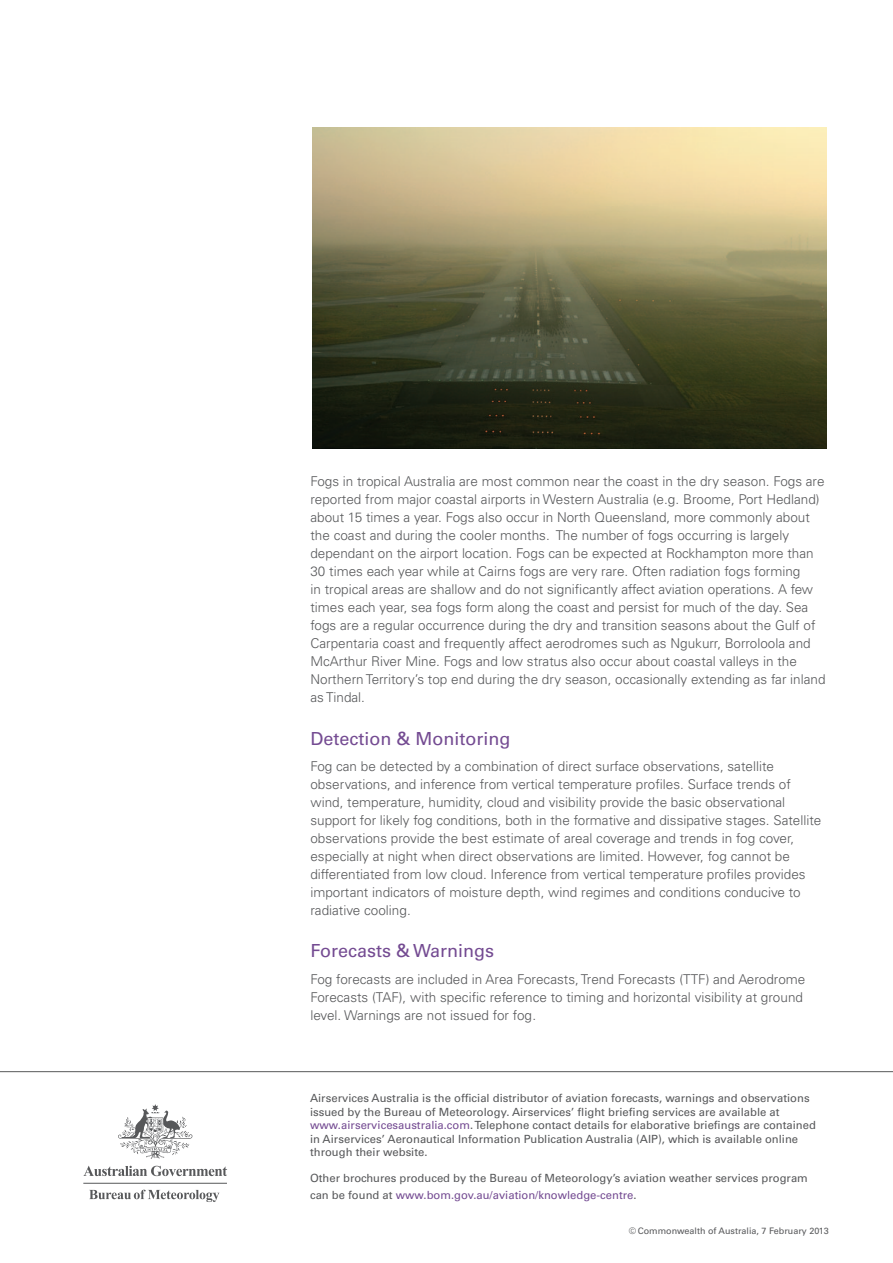
<style>
.page{position:relative;width:893px;height:1263px;background:#fff}
.page>*{position:absolute;margin:0;border:0;box-sizing:border-box;transform-origin:0 0}
.Paragraph_Header{font:500 18px "Univers CE";color:#744b92}
.Paragraph_Text{font:300 13.5px/18px "Univers";color:#57585a}
.t1{font:500 11.25px/13.5px "Univers CE";color:#57585a}
.t2{font:500 9px "Univers CE";color:#57585a}
.s1{color:#744b92}
</style>
<div class="page">
<hr style="left:0;top:1071px;width:893px;height:1px;background:#57585a">
<svg style="left:118px;top:1104px;width:75px;height:55px"></svg>
<hr style="left:83px;top:1183px;width:144px;height:1px;background:#57585a">
<svg style="left:89px;top:1190px;width:130px;height:12px"></svg>
<svg style="left:83px;top:1166px;width:144px;height:10px"></svg>
<img style="left:312px;top:128px;width:515px;height:320px">
<p class="Paragraph_Text" style="left:310px;top:472px;width:517px">Fogs in tropical Australia are most common near the coast in the dry season. Fogs are reported from major coastal airports in Western Australia (e.g. Broome, Port Hedland) about 15 times a year. Fogs also occur in North Queensland, more commonly about the coast and during the cooler months. The number of fogs occurring is largely dependant on the airport location. Fogs can be expected at Rockhampton more than 30 times each year while at Cairns fogs are very rare. Often radiation fogs forming<br>in tropical areas are shallow and do not significantly affect aviation operations. A few times each year, sea fogs form along the coast and persist for much of the day. Sea fogs are a regular occurrence during the dry and transition seasons about the Gulf of Carpentaria coast and frequently affect aerodromes such as Ngukurr, Borroloola and McArthur River Mine. Fogs and low stratus also occur about coastal valleys in the Northern Territory’s top end during the dry season, occasionally extending as far inland as Tindal.</p>
<p class="Paragraph_Header" style="left:310px;top:728px;width:201px">Detection &amp; Monitoring</p>
<p class="Paragraph_Text" style="left:310px;top:757px;width:513px">Fog can be detected by a combination of direct surface observations, satellite observations, and inference from vertical temperature profiles. Surface trends of wind, temperature, humidity, cloud and visibility provide the basic observational support for likely fog conditions, both in the formative and dissipative stages. Satellite observations provide the best estimate of areal coverage and trends in fog cover, especially at night when direct observations are limited. However, fog cannot be differentiated from low cloud. Inference from vertical temperature profiles provides important indicators of moisture depth, wind regimes and conditions conducive to radiative cooling.</p>
<p class="Paragraph_Header" style="left:310px;top:940px;width:185px">Forecasts &amp; Warnings</p>
<p class="Paragraph_Text" style="left:310px;top:970px;width:496px">Fog forecasts are included in Area Forecasts, Trend Forecasts (TTF) and Aerodrome<br>Forecasts (TAF), with specific reference to timing and horizontal visibility at ground level. Warnings are not issued for fog.</p>
<p class="t1" style="left:310px;top:1092px;width:507px">Airservices Australia is the official distributor of aviation forecasts, warnings and observations issued by the Bureau of Meteorology. Airservices’ flight briefing services are available at <span class="s1">www.airservicesaustralia.com</span>. Telephone contact details for elaborative briefings are contained in Airservices’ Aeronautical Information Publication Australia (AIP), which is available online through their website.</p>
<p class="t1" style="left:310px;top:1170px;width:499px;line-height:16.5px">Other brochures produced by the Bureau of Meteorology’s aviation weather services program can be found at <span class="s1">www.bom.gov.au/aviation/knowledge-centre</span>.</p>
<p class="t2" style="left:629px;top:1225px;width:201px">© Commonwealth of Australia, 7 February 2013</p>
</div>
